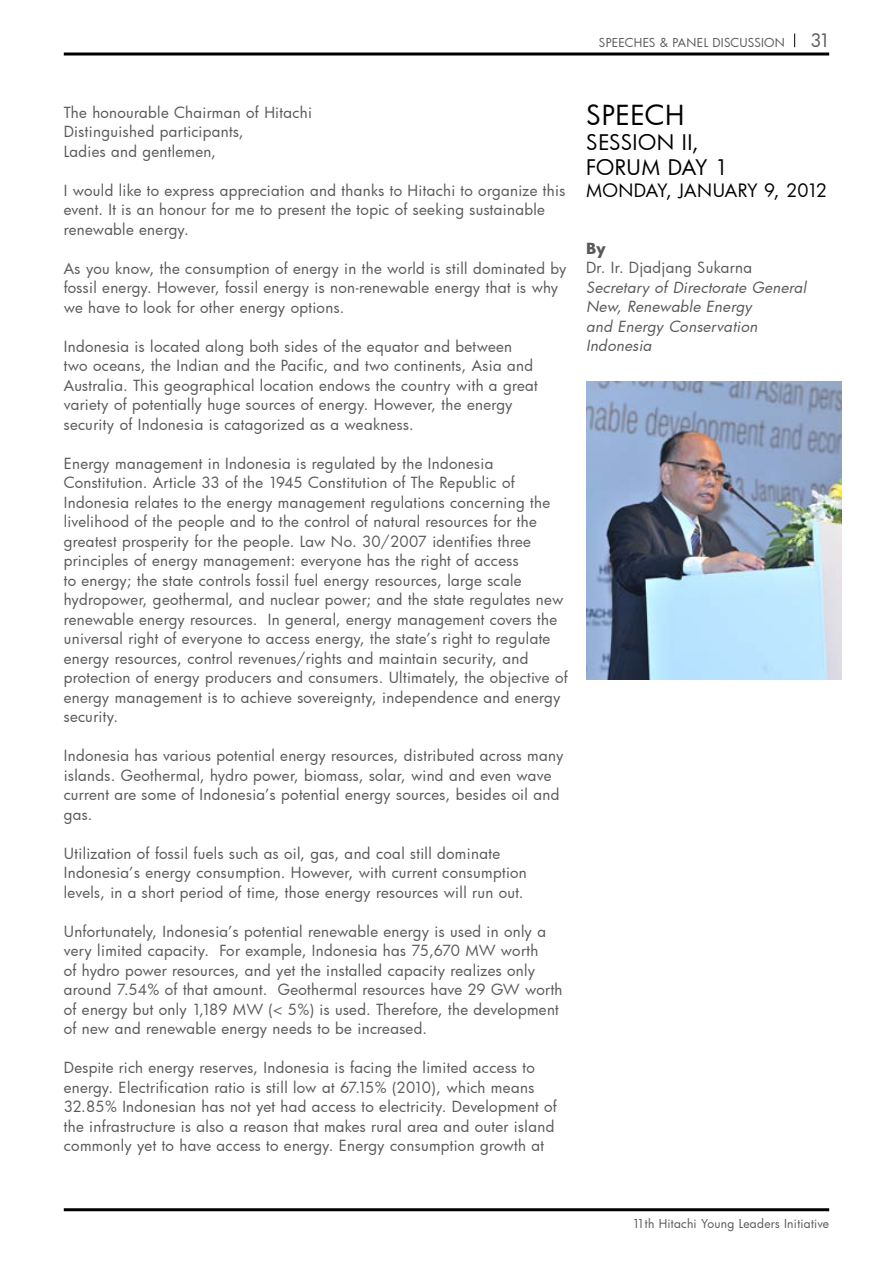
<style>
.page{position:relative;width:893px;height:1263px;background:#fff}
.page>*{position:absolute;margin:0;border:0;box-sizing:border-box;transform-origin:0 0}
.t1{font:27px "Futura Bk";letter-spacing:.025em;color:#000}
.t2{font:21px/25.2px "Futura Bk";letter-spacing:.015em;color:#000}
.t3{font:18px "Futura Bk";letter-spacing:.01em;color:#000}
.t4{font:18px "Futura Bk";color:#58595b}
.t5{font:15px/19.5px "Futura Bk";letter-spacing:.02em;color:#58595b}
.t6{font:italic 15px/19.5px "Futura Bk";letter-spacing:.02em;color:#58595b}
.t7{font:700 15px "Futura Bk";color:#58595b}
.t8{font:12px "Futura Bk";letter-spacing:.025em;color:#58595b}
</style>
<div class="page">
<hr style="left:64px;top:53px;width:765px;height:3px;background:#000">
<hr style="left:64px;top:1208px;width:765px;height:3px;background:#000">
<svg style="left:794px;top:34px;width:1px;height:13px"></svg>
<img style="left:586px;top:382px;width:255px;height:297px">
<p class="t8" style="left:599px;top:34px;width:188px">SPEECHES &amp; PANEL DISCUSSION</p>
<p class="t4" style="left:810px;top:28px;width:21px">31</p>
<p class="t5" style="left:64px;top:102px;width:250px">The honourable Chairman of Hitachi<br>Distinguished participants,<br>Ladies and gentlemen,</p>
<p class="t5" style="left:64px;top:180px;width:503px">I would like to express appreciation and thanks to Hitachi to organize this event. It is an honour for me to present the topic of seeking sustainable renewable energy.</p>
<p class="t5" style="left:64px;top:258px;width:504px">As you know, the consumption of energy in the world is still dominated by fossil energy. However, fossil energy is non-renewable energy that is why we have to look for other energy options.</p>
<p class="t5" style="left:64px;top:336px;width:476px">Indonesia is located along both sides of the equator and between two oceans, the Indian and the Pacific, and two continents, Asia and Australia. This geographical location endows the country with a great variety of potentially huge sources of energy. However, the energy security of Indonesia is catagorized as a weakness.</p>
<p class="t5" style="left:64px;top:453px;width:506px">Energy management in Indonesia is regulated by the Indonesia Constitution. Article 33 of the 1945 Constitution of The Republic of Indonesia relates to the energy management regulations concerning the livelihood of the people and to the control of natural resources for the greatest prosperity for the people. Law No. 30/2007 identifies three principles of energy management: everyone has the right of access<br>to energy; the state controls fossil fuel energy resources, large scale hydropower, geothermal, and nuclear power; and the state regulates new renewable energy resources. In general, energy management covers the universal right of everyone to access energy, the state’s right to regulate energy resources, control revenues/rights and maintain security, and protection of energy producers and consumers. Ultimately, the objective of energy management is to achieve sovereignty, independence and energy security.</p>
<p class="t5" style="left:64px;top:746px;width:501px">Indonesia has various potential energy resources, distributed across many islands. Geothermal, hydro power, biomass, solar, wind and even wave current are some of Indonesia’s potential energy sources, besides oil and gas.</p>
<p class="t5" style="left:64px;top:843px;width:464px">Utilization of fossil fuels such as oil, gas, and coal still dominate<br>Indonesia’s energy consumption. However, with current consumption levels, in a short period of time, those energy resources will run out.</p>
<p class="t5" style="left:64px;top:921px;width:500px">Unfortunately, Indonesia’s potential renewable energy is used in only a very limited capacity. For example, Indonesia has 75,670 MW worth<br>of hydro power resources, and yet the installed capacity realizes only around 7.54% of that amount. Geothermal resources have 29 GW worth of energy but only 1,189 MW (&lt; 5%) is used. Therefore, the development of new and renewable energy needs to be increased.</p>
<p class="t5" style="left:64px;top:1058px;width:495px">Despite rich energy reserves, Indonesia is facing the limited access to energy. Electrification ratio is still low at 67.15% (2010), which means 32.85% Indonesian has not yet had access to electricity. Development of the infrastructure is also a reason that makes rural area and outer island commonly yet to have access to energy. Energy consumption growth at</p>
<h1 class="t1" style="left:586px;top:96px;width:100px">SPEECH</h1>
<h2 class="t2" style="left:586px;top:129px;width:143px">SESSION II,<br>FORUM DAY 1</h2>
<p class="t3" style="left:586px;top:178px;width:242px">MONDAY, JANUARY 9, 2012</p>
<p class="t7" style="left:586px;top:238px;width:22px">By</p>
<p class="t5" style="left:586px;top:258px;width:167px">Dr. Ir. Djadjang Sukarna</p>
<p class="t6" style="left:586px;top:277px;width:222px">Secretary of Directorate General<br>New, Renewable Energy<br>and Energy Conservation<br>Indonesia</p>
<p class="t8" style="left:632px;top:1216px;width:198px">11th Hitachi Young Leaders Initiative</p>
</div>
